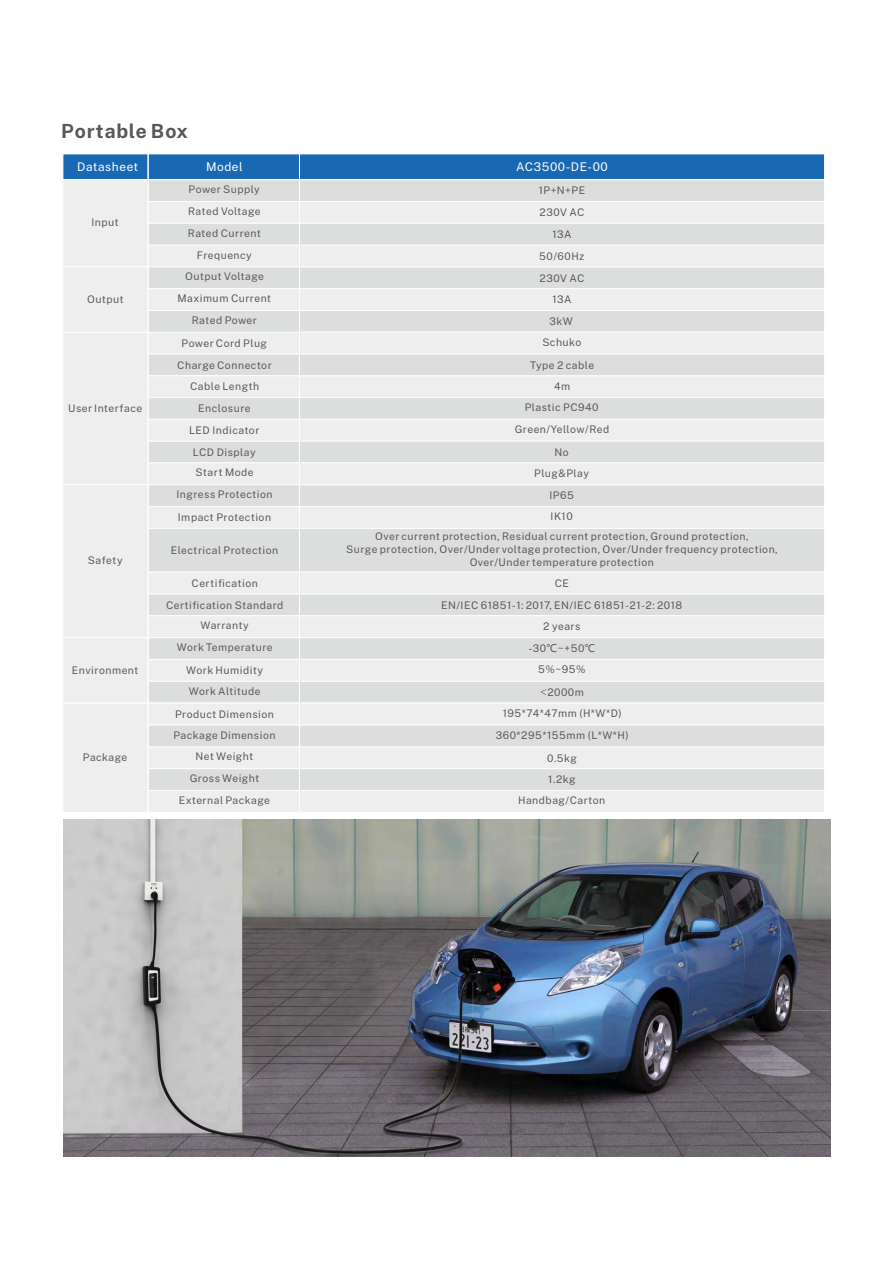
<style>
.page{position:relative;width:893px;height:1263px;background:#fff}
.page>*{position:absolute;margin:0;border:0;box-sizing:border-box;transform-origin:0 0}
.t1{font:700 19.5px "Public Sans";letter-spacing:.04em;color:#595857}
.t2{font:12px "Public Sans";letter-spacing:.045em;color:#fff}
.t3{font:10.5px/21.6px "Public Sans";letter-spacing:.045em;color:#595857;text-align:center}
.s1{font-family:"Microsoft Ya Hei"}
.s2{font-family:"Source Han Serif CN";font-weight:800}
</style>
<div class="page">
<div style="left:62px;top:153px;width:86px;height:27px;background:#1968b3;border:1px solid #fefefe"></div>
<div style="left:148px;top:153px;width:152px;height:27px;background:#1968b3;border:1px solid #fefefe"></div>
<div style="left:299px;top:266px;width:526px;height:23px;background:#dcdddd"></div>
<div style="left:300px;top:311px;width:524px;height:21px;background:#dcdddd"></div>
<div style="left:299px;top:288px;width:526px;height:23px;background:#eeeeef;border:1px solid #fefefe"></div>
<div style="left:299px;top:332px;width:526px;height:22px;background:#eeeeef;border:1px solid #fefefe"></div>
<div style="left:62px;top:332px;width:86px;height:153px;background:#eeeeef;border:1px solid #fefefe"></div>
<div style="left:148px;top:245px;width:152px;height:22px;background:#eeeeef;border:1px solid #fefefe"></div>
<div style="left:148px;top:397px;width:152px;height:23px;background:#dcdddd;border:1px solid #fefefe"></div>
<div style="left:148px;top:332px;width:152px;height:22px;background:#eeeeef;border:1px solid #fefefe"></div>
<div style="left:148px;top:354px;width:152px;height:22px;background:#dcdddd;border:1px solid #fefefe"></div>
<div style="left:148px;top:266px;width:152px;height:23px;background:#dcdddd;border:1px solid #fefefe"></div>
<div style="left:148px;top:310px;width:152px;height:23px;background:#dcdddd;border:1px solid #fefefe"></div>
<div style="left:148px;top:288px;width:152px;height:23px;background:#eeeeef;border:1px solid #fefefe"></div>
<div style="left:148px;top:179px;width:152px;height:23px;background:#dcdddd;border:1px solid #fefefe"></div>
<div style="left:148px;top:441px;width:152px;height:22px;background:#dcdddd;border:1px solid #fefefe"></div>
<div style="left:148px;top:419px;width:152px;height:22px;background:#eeeeef;border:1px solid #fefefe"></div>
<div style="left:299px;top:375px;width:526px;height:23px;background:#eeeeef"></div>
<div style="left:148px;top:375px;width:152px;height:23px;background:#eeeeef;border:1px solid #fefefe"></div>
<div style="left:148px;top:462px;width:152px;height:23px;background:#eeeeef;border:1px solid #fefefe"></div>
<div style="left:148px;top:201px;width:152px;height:23px;background:#eeeeef;border:1px solid #fefefe"></div>
<svg style="left:298px;top:153px;width:527px;height:115px;background:#bbccdc"></svg>
<div style="left:148px;top:223px;width:152px;height:22px;background:#dcdddd;border:1px solid #fefefe"></div>
<div style="left:299px;top:506px;width:526px;height:23px;background:#eeeeef"></div>
<div style="left:148px;top:506px;width:152px;height:23px;background:#eeeeef;border:1px solid #fefefe"></div>
<div style="left:299px;top:528px;width:526px;height:44px;background:#dcdddd;border:1px solid #fefefe"></div>
<div style="left:148px;top:572px;width:152px;height:22px;background:#eeeeef;border:1px solid #fefefe"></div>
<div style="left:148px;top:484px;width:152px;height:23px;background:#dcdddd;border:1px solid #fefefe"></div>
<div style="left:148px;top:593px;width:152px;height:23px;background:#dcdddd;border:1px solid #fefefe"></div>
<div style="left:299px;top:637px;width:526px;height:23px;background:#dcdddd"></div>
<div style="left:148px;top:637px;width:152px;height:23px;background:#dcdddd"></div>
<div style="left:299px;top:681px;width:526px;height:22px;background:#dcdddd;border:1px solid #fefefe"></div>
<div style="left:148px;top:681px;width:152px;height:22px;background:#dcdddd;border:1px solid #fefefe"></div>
<svg style="left:298px;top:658px;width:527px;height:24px;background:#eeeeef"></svg>
<div style="left:148px;top:659px;width:152px;height:22px;background:#eeeeef;border:1px solid #fefefe"></div>
<div style="left:300px;top:769px;width:524px;height:21px;background:#dcdddd"></div>
<div style="left:148px;top:768px;width:152px;height:23px;background:#dcdddd"></div>
<div style="left:299px;top:746px;width:526px;height:23px;background:#eeeeef;border:1px solid #fefefe"></div>
<div style="left:148px;top:746px;width:152px;height:23px;background:#eeeeef;border:1px solid #fefefe"></div>
<svg style="left:298px;top:571px;width:527px;height:67px;background:#e9e9ea"></svg>
<div style="left:148px;top:615px;width:152px;height:23px;background:#eeeeef;border:1px solid #fefefe"></div>
<div style="left:148px;top:528px;width:152px;height:44px;background:#dcdddd;border:1px solid #fefefe"></div>
<div style="left:299px;top:484px;width:526px;height:23px;background:#dcdddd;border:1px solid #fefefe"></div>
<div style="left:299px;top:397px;width:526px;height:23px;background:#dcdddd;border:1px solid #fefefe"></div>
<div style="left:299px;top:419px;width:526px;height:22px;background:#eeeeef;border:1px solid #fefefe"></div>
<div style="left:299px;top:441px;width:526px;height:22px;background:#dcdddd;border:1px solid #fefefe"></div>
<div style="left:299px;top:462px;width:526px;height:23px;background:#eeeeef;border:1px solid #fefefe"></div>
<div style="left:62px;top:484px;width:86px;height:154px;background:#eeeeef;border:1px solid #fefefe"></div>
<div style="left:62px;top:179px;width:87px;height:154px;background:#eeeeef"></div>
<div style="left:299px;top:703px;width:526px;height:22px;background:#eeeeef;border:1px solid #fefefe"></div>
<div style="left:148px;top:703px;width:152px;height:22px;background:#eeeeef;border:1px solid #fefefe"></div>
<svg style="left:298px;top:724px;width:527px;height:24px"></svg>
<div style="left:148px;top:725px;width:152px;height:22px;background:#dcdddd;border:1px solid #fefefe"></div>
<div style="left:299px;top:790px;width:526px;height:23px;background:#eeeeef;border:1px solid #fefefe"></div>
<div style="left:148px;top:790px;width:152px;height:23px;background:#eeeeef;border:1px solid #fefefe"></div>
<div style="left:62px;top:637px;width:87px;height:176px;background:#eeeeef"></div>
<div style="left:299px;top:354px;width:526px;height:22px;background:#dcdddd;border:1px solid #fefefe"></div>
<img style="left:63px;top:819px;width:767px;height:338px">
<h1 class="t1" style="left:61px;top:123px;width:128px">Portable Box</h1>
<p class="t2" style="left:77px;top:162px;width:63px">Datasheet</p>
<p class="t2" style="left:206px;top:162px;width:38px">Model</p>
<p class="t2" style="left:516px;top:162px;width:93px">AC3500-DE-00</p>
<p class="t3" style="left:92px;top:212px;width:29px">Input</p>
<p class="t3" style="left:87px;top:289px;width:38px">Output</p>
<p class="t3" style="left:68px;top:398px;width:76px">User Interface</p>
<p class="t3" style="left:88px;top:550px;width:36px">Safety</p>
<p class="t3" style="left:72px;top:660px;width:68px">Environment</p>
<p class="t3" style="left:83px;top:747px;width:46px">Package</p>
<p class="t3" style="left:188px;top:180px;width:74px;text-align:left">Power Supply<br>Rated Voltage</p>
<p class="t3" style="left:197px;top:245px;width:57px">Frequency</p>
<p class="t3" style="left:178px;top:288px;width:95px">Maximum Current</p>
<p class="t3" style="left:539px;top:181px;width:48px;text-align:left">1P+N+PE<br>230V AC</p>
<p class="t3" style="left:188px;top:223px;width:75px">Rated Current</p>
<p class="t3" style="left:552px;top:224px;width:21px">13A</p>
<p class="t3" style="left:185px;top:267px;width:80px">Output Voltage</p>
<p class="t3" style="left:539px;top:268px;width:46px">230V AC</p>
<p class="t3" style="left:192px;top:310px;width:67px">Rated Power</p>
<p class="t3" style="left:549px;top:311px;width:25px">3kW</p>
<p class="t3" style="left:182px;top:333px;width:87px">Power Cord Plug</p>
<p class="t3" style="left:542px;top:332px;width:41px">Schuko</p>
<p class="t3" style="left:177px;top:355px;width:96px">Charge Connector<br>Cable Length</p>
<p class="t3" style="left:539px;top:246px;width:47px">50/60Hz</p>
<p class="t3" style="left:552px;top:289px;width:21px">13A</p>
<p class="t3" style="left:530px;top:355px;width:66px">Type 2 cable</p>
<p class="t3" style="left:554px;top:377px;width:18px">4m</p>
<p class="t3" style="left:189px;top:398px;width:72px">Enclosure<br>LED Indicator</p>
<p class="t3" style="left:515px;top:397px;width:96px">Plastic PC940<br>Green/Yellow/Red</p>
<p class="t3" style="left:193px;top:442px;width:64px">LCD Display</p>
<p class="t3" style="left:555px;top:442px;width:16px">No</p>
<p class="t3" style="left:196px;top:463px;width:59px">Start Mode</p>
<p class="t3" style="left:534px;top:464px;width:56px">Plug&amp;Play</p>
<p class="t3" style="left:176px;top:485px;width:98px">Ingress Protection</p>
<p class="t3" style="left:550px;top:486px;width:26px">IP65</p>
<p class="t3" style="left:178px;top:507px;width:95px">Impact Protection</p>
<p class="t3" style="left:551px;top:506px;width:24px">IK10</p>
<p class="t3" style="left:171px;top:540px;width:109px">Electrical Protection</p>
<p class="t3" style="left:346px;top:531px;width:433px;line-height:12.8px">Over current protection, Residual current protection, Ground protection,<br>Surge protection, Over/Under voltage protection, Over/Under frequency protection,<br>Over/Under temperature protection</p>
<p class="t3" style="left:192px;top:573px;width:68px">Certification</p>
<p class="t3" style="left:555px;top:573px;width:16px">CE</p>
<p class="t3" style="left:166px;top:595px;width:119px">Certification Standard</p>
<p class="t3" style="left:441px;top:595px;width:243px">EN/IEC 61851-1: 2017, EN/IEC 61851-21-2: 2018</p>
<p class="t3" style="left:200px;top:615px;width:50px">Warranty</p>
<p class="t3" style="left:543px;top:617px;width:39px">2 years</p>
<p class="t3" style="left:177px;top:637px;width:97px;line-height:22.8px">Work Temperature<br>Work Humidity</p>
<p class="t3" style="left:528px;top:639px;width:68px">-30<span class="s1">℃</span>~+50<span class="s1">℃</span></p>
<p class="t3" style="left:538px;top:659px;width:49px">5%~95%</p>
<p class="t3" style="left:189px;top:681px;width:73px">Work Altitude</p>
<p class="t3" style="left:540px;top:682px;width:45px"><span class="s2">&lt;</span>2000m</p>
<p class="t3" style="left:174px;top:704px;width:104px">Product Dimension<br>Package Dimension<br>Net Weight<br>Gross Weight<br>External Package</p>
<p class="t3" style="left:496px;top:703px;width:134px;line-height:22.4px">195*74*47mm (H*W*D)<br>360*295*155mm (L*W*H)<br>0.5kg</p>
<p class="t3" style="left:548px;top:769px;width:29px">1.2kg</p>
<p class="t3" style="left:518px;top:790px;width:89px">Handbag/Carton</p>
</div>
